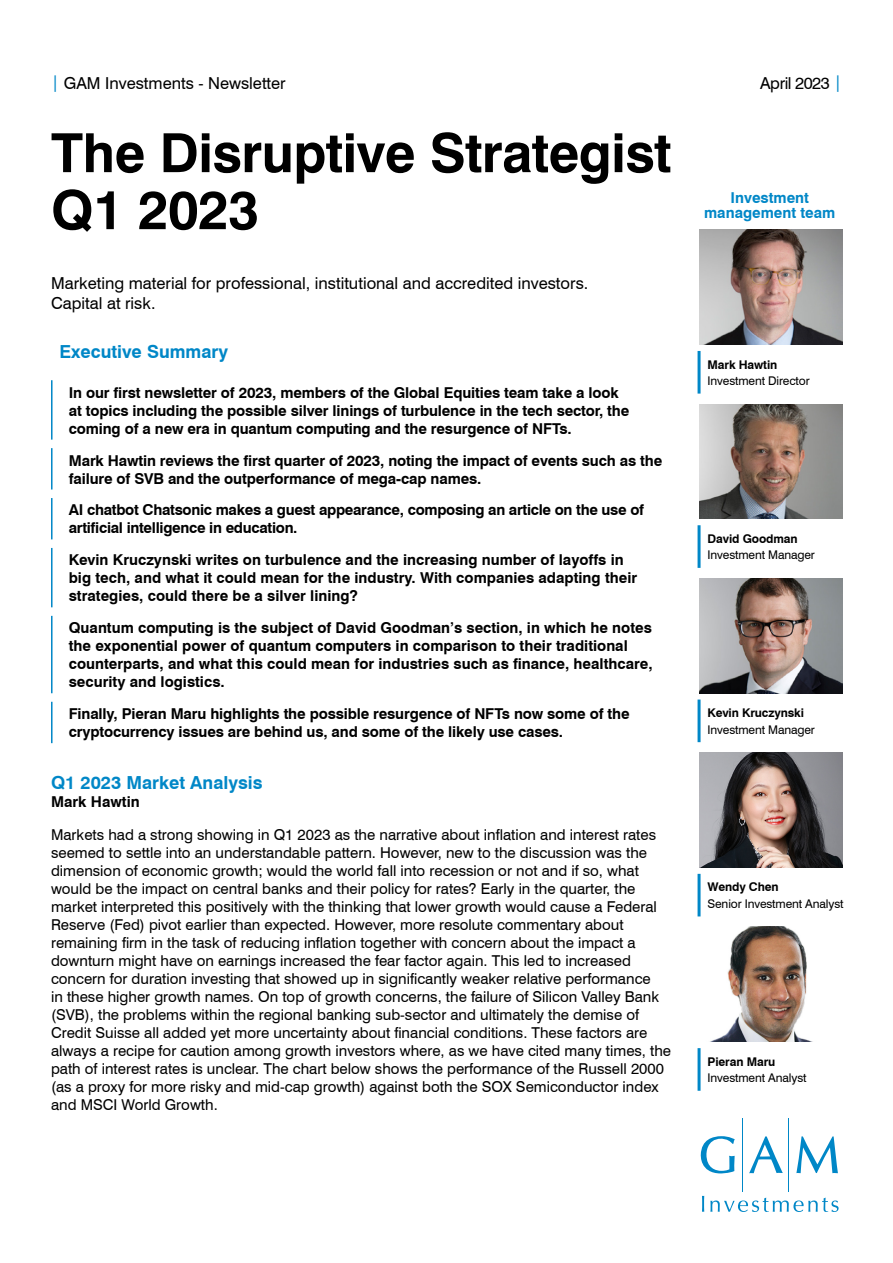
<style>
.page{position:relative;width:893px;height:1263px;background:#fff}
.page>*{position:absolute;margin:0;border:0;box-sizing:border-box;transform-origin:0 0}
.t1{font:700 54px/57px "Swiss 721 BT";letter-spacing:-.01em;color:#000}
.SUBTITLE{font:700 18px "Swiss 721 BT";color:#0087c7}
.t2{font:16.5px/19.8px "Swiss 721 BT";color:#000}
.t3{font:16.5px "Swiss 721 BT";letter-spacing:-.025em;color:#000}
.BODY_text{font:15px/18px "Swiss 721 BT";color:#000}
.SUBTITLE-2{font:700 15px/18px "Swiss 721 BT";letter-spacing:-.01em;color:#000}
.SUBTITLE-3{font:700 15px/15px "Swiss 721 BT";color:#0087c7;text-align:center}
.t4{font:12px/16.5px "Swiss 721 BT";letter-spacing:-.01em;color:#000}
.s1{color:#0087c7}
.s2{font-weight:700}
</style>
<div class="page">
<hr style="left:742px;top:1118px;width:1px;height:74px;background:#0087c7">
<hr style="left:789px;top:1118px;width:1px;height:74px;background:#0087c7">
<svg style="left:701px;top:1136px;width:34px;height:37px"></svg>
<svg style="left:749px;top:1136px;width:34px;height:37px"></svg>
<svg style="left:796px;top:1136px;width:42px;height:37px"></svg>
<svg style="left:702px;top:1196px;width:2px;height:16px"></svg>
<svg style="left:710px;top:1197px;width:128px;height:15px"></svg>
<hr style="left:51px;top:380px;width:2px;height:60px;background:#0087c7">
<hr style="left:51px;top:448px;width:2px;height:41px;background:#0087c7">
<hr style="left:51px;top:498px;width:2px;height:41px;background:#0087c7">
<hr style="left:51px;top:548px;width:2px;height:59px;background:#0087c7">
<hr style="left:51px;top:616px;width:2px;height:77px;background:#0087c7">
<hr style="left:51px;top:702px;width:2px;height:41px;background:#0087c7">
<hr style="left:698px;top:351px;width:3px;height:43px;background:#0087c7">
<img style="left:699px;top:230px;width:143px;height:115px">
<hr style="left:698px;top:525px;width:3px;height:43px;background:#0087c7">
<img style="left:699px;top:404px;width:143px;height:115px">
<hr style="left:698px;top:699px;width:3px;height:43px;background:#0087c7">
<img style="left:699px;top:578px;width:143px;height:115px">
<hr style="left:698px;top:1048px;width:3px;height:43px;background:#0087c7">
<img style="left:710px;top:927px;width:103px;height:115px">
<hr style="left:698px;top:874px;width:3px;height:42px;background:#0087c7">
<img style="left:699px;top:753px;width:143px;height:114px">
<p class="t2" style="left:51px;top:73px;width:236px"><span class="s1">|</span> GAM Investments - Newsletter</p>
<p class="t1" style="left:51px;top:124px;width:622px">The Disruptive Strategist<br>Q1 2023</p>
<p class="t2" style="left:51px;top:273px;width:539px">Marketing material for professional, institutional and accredited investors.<br>Capital at risk.</p>
<p class="SUBTITLE" style="left:60px;top:341px;width:170px">Executive Summary</p>
<p class="SUBTITLE-2" style="left:69px;top:383px;width:562px">In our first newsletter of 2023, members of the Global Equities team take a look at topics including the possible silver linings of turbulence in the tech sector, the coming of a new era in quantum computing and the resurgence of NFTs.</p>
<p class="SUBTITLE-2" style="left:69px;top:451px;width:595px">Mark Hawtin reviews the first quarter of 2023, noting the impact of events such as the failure of SVB and the outperformance of mega-cap names.</p>
<p class="SUBTITLE-2" style="left:69px;top:501px;width:577px">AI chatbot Chatsonic makes a guest appearance, composing an article on the use of artificial intelligence in education.</p>
<p class="SUBTITLE-2" style="left:69px;top:551px;width:570px">Kevin Kruczynski writes on turbulence and the increasing number of layoffs in big tech, and what it could mean for the industry. With companies adapting their strategies, could there be a silver lining?</p>
<p class="SUBTITLE-2" style="left:69px;top:619px;width:585px">Quantum computing is the subject of David Goodman’s section, in which he notes the exponential power of quantum computers in comparison to their traditional counterparts, and what this could mean for industries such as finance, healthcare, security and logistics.</p>
<p class="SUBTITLE-2" style="left:69px;top:705px;width:562px">Finally, Pieran Maru highlights the possible resurgence of NFTs now some of the cryptocurrency issues are behind us, and some of the likely use cases.</p>
<p class="SUBTITLE" style="left:51px;top:772px;width:213px">Q1 2023 Market Analysis</p>
<p class="SUBTITLE-2" style="left:51px;top:793px;width:90px">Mark Hawtin</p>
<p class="BODY_text" style="left:51px;top:826px;width:622px">Markets had a strong showing in Q1 2023 as the narrative about inflation and interest rates seemed to settle into an understandable pattern. However, new to the discussion was the dimension of economic growth; would the world fall into recession or not and if so, what would be the impact on central banks and their policy for rates? Early in the quarter, the market interpreted this positively with the thinking that lower growth would cause a Federal Reserve (Fed) pivot earlier than expected. However, more resolute commentary about remaining firm in the task of reducing inflation together with concern about the impact a downturn might have on earnings increased the fear factor again. This led to increased concern for duration investing that showed up in significantly weaker relative performance<br>in these higher growth names. On top of growth concerns, the failure of Silicon Valley Bank (SVB), the problems within the regional banking sub-sector and ultimately the demise of Credit Suisse all added yet more uncertainty about financial conditions. These factors are always a recipe for caution among growth investors where, as we have cited many times, the path of interest rates is unclear. The chart below shows the performance of the Russell 2000 (as a proxy for more risky and mid-cap growth) against both the SOX Semiconductor index and MSCI World Growth.</p>
<p class="t3" style="left:760px;top:73px;width:83px">April 2023 <span class="s1">|</span></p>
<p class="SUBTITLE-3" style="left:704px;top:190px;width:133px">Investment management team</p>
<p class="t4" style="left:708px;top:356px;width:104px"><span class="s2">Mark Hawtin<br></span>Investment Director</p>
<p class="t4" style="left:708px;top:530px;width:109px"><span class="s2">David Goodman<br></span>Investment Manager</p>
<p class="t4" style="left:708px;top:704px;width:109px"><span class="s2">Kevin Kruczynski<br></span>Investment Manager</p>
<p class="t4" style="left:708px;top:879px;width:138px"><span class="s2">Wendy Chen<br></span>Senior Investment Analyst</p>
<p class="t4" style="left:708px;top:1053px;width:100px"><span class="s2">Pieran Maru<br></span>Investment Analyst</p>
</div>
